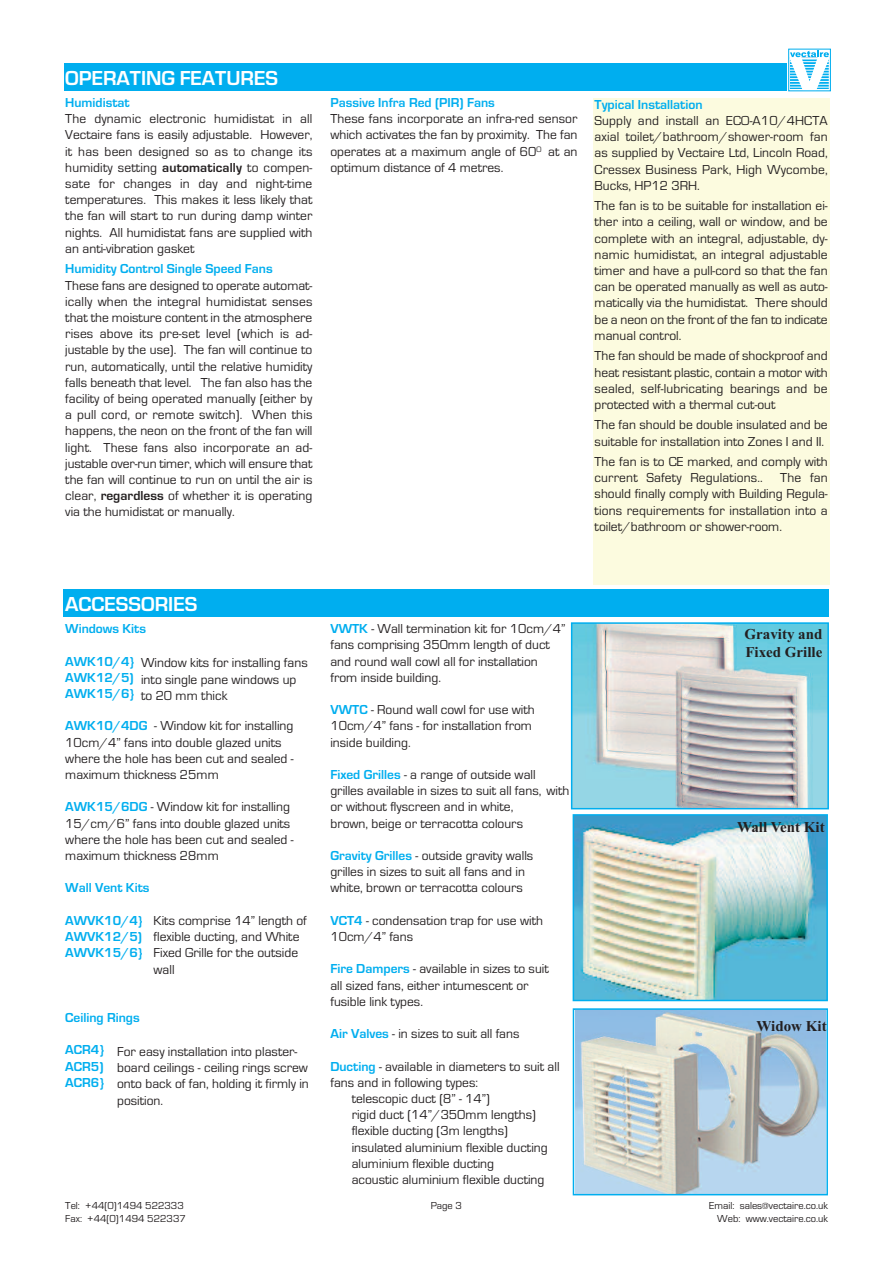
<style>
.page{position:relative;width:893px;height:1263px;background:#fff}
.page>*{position:absolute;margin:0;border:0;box-sizing:border-box;transform-origin:0 0}
.t1{font:700 21px "Eurostile";color:#fff}
.t2{font:700 15px/18px "Times New Roman";color:#231f20}
.t3{font:13.5px/16.2px "Eurostile";color:#231f20}
.t4{font:700 13.5px/16.2px "Eurostile";color:#00aeef;text-align:justify}
.t5{font:10.5px/12.6px "Eurostile";color:#231f20;text-align:right}
.s1{font-weight:700}
.s2{font-weight:700;color:#00aeef}
</style>
<div class="page">
<div style="left:788px;top:49px;width:43px;height:42px;border:1px solid #00aeef"></div>
<svg style="left:789px;top:51px;width:41px;height:40px"></svg>
<div style="left:64px;top:63px;width:723px;height:28px;background:#00aeef"></div>
<div style="left:593px;top:98px;width:236px;height:486px;background:#fcfbdf"></div>
<div style="left:64px;top:589px;width:765px;height:28px;background:#00aeef"></div>
<img style="left:574px;top:625px;width:252px;height:181px">
<div style="left:571px;top:622px;width:258px;height:187px;border:2px solid #00aeef"></div>
<img style="left:576px;top:817px;width:249px;height:181px">
<div style="left:573px;top:814px;width:255px;height:187px;border:2px solid #00aeef"></div>
<img style="left:576px;top:1011px;width:249px;height:181px">
<div style="left:573px;top:1008px;width:255px;height:187px;border:2px solid #00aeef"></div>
<h1 class="t1" style="left:65px;top:66px;width:214px">OPERATING FEATURES</h1>
<p class="t4" style="left:65px;top:94px;width:66px">Humidistat</p>
<p class="t3" style="left:65px;top:110px;width:249px;text-align:justify">The dynamic electronic humidistat in all Vectaire fans is easily adjustable. However, it has been designed so as to change its humidity setting <span class="s1">automatically</span> to compen&shy;sate for changes in day and night-time temperatures. This makes it less likely that the fan will start to run during damp winter nights. All humidistat fans are supplied with an anti-vibration gasket</p>
<p class="t4" style="left:65px;top:261px;width:209px">Humidity Control Single Speed Fans</p>
<p class="t3" style="left:65px;top:277px;width:249px;text-align:justify">These fans are designed to operate automat&shy;ically when the integral humidistat senses that the moisture content in the atmosphere rises above its pre-set level (which is ad&shy;justable by the use). The fan will continue to run, automatically, until the relative humidity falls beneath that level. The fan also has the facility of being operated manually (either by a pull cord, or remote switch). When this happens, the neon on the front of the fan will light. These fans also incorporate an ad&shy;justable over-run timer, which will ensure that the fan will continue to run on until the air is clear, <span class="s1">regardless</span> of whether it is operating via the humidistat or manually.</p>
<p class="t4" style="left:330px;top:94px;width:166px">Passive Infra Red (PIR) Fans</p>
<p class="t3" style="left:330px;top:110px;width:249px;text-align:justify">These fans incorporate an infra-red sensor which activates the fan by proximity. The fan operates at a maximum angle of 60<sup>O</sup> at an optimum distance of 4 metres.</p>
<p class="t4" style="left:595px;top:96px;width:109px">Typical Installation</p>
<p class="t3" style="left:595px;top:112px;width:235px;text-align:justify">Supply and install an ECO-A10/4HCTA axial toilet/bathroom/shower-room fan as supplied by Vectaire Ltd, Lincoln Road, Cressex Business Park, High Wycombe, Bucks, HP12 3RH.</p>
<p class="t3" style="left:595px;top:197px;width:235px;text-align:justify">The fan is to be suitable for installation ei&shy;ther into a ceiling, wall or window, and be complete with an integral, adjustable, dy&shy;namic humidistat, an integral adjustable timer and have a pull-cord so that the fan can be operated manually as well as auto&shy;matically via the humidistat. There should be a neon on the front of the fan to indicate manual control.</p>
<p class="t3" style="left:595px;top:347px;width:235px;text-align:justify">The fan should be made of shockproof and heat resistant plastic, contain a motor with sealed, self-lubricating bearings and be protected with a thermal cut-out</p>
<p class="t3" style="left:595px;top:417px;width:235px">The fan should be double insulated and be suitable for installation into Zones I and II.</p>
<p class="t3" style="left:595px;top:453px;width:235px">The fan is to CE marked, and comply with current Safety Regulations..</p>
<p class="t3" style="left:595px;top:469px;width:235px;text-align:justify;text-indent:186px">The fan should finally comply with Building Regula&shy;tions requirements for installation into a toilet/bathroom or shower-room.</p>
<h1 class="t1" style="left:65px;top:591px;width:133px">ACCESSORIES</h1>
<p class="t4" style="left:65px;top:620px;width:82px">Windows Kits</p>
<p class="t4" style="left:65px;top:653px;width:71px">AWK10/4} AWK12/5)<br>AWK15/6}</p>
<p class="t3" style="left:65px;top:717px;width:230px"><span class="s2">AWK10/4DG</span> - Window kit for installing 10cm/4” fans into double glazed units where the hole has been cut and sealed - maximum thickness 25mm</p>
<p class="t3" style="left:65px;top:798px;width:230px"><span class="s2">AWK15/6DG</span> - Window kit for installing 15/cm/6” fans into double glazed units where the hole has been cut and sealed - maximum thickness 28mm</p>
<p class="t4" style="left:65px;top:879px;width:86px">Wall Vent Kits</p>
<p class="t4" style="left:65px;top:912px;width:79px">AWVK10/4} AWVK12/5)<br>AWVK15/6}</p>
<p class="t3" style="left:141px;top:655px;width:168px">Window kits for installing fans into single pane windows up to 20 mm thick</p>
<p class="t3" style="left:154px;top:912px;width:155px">Kits comprise 14” length of flexible ducting, and White<br>Fixed Grille for the outside wall</p>
<p class="t4" style="left:65px;top:1009px;width:76px">Ceiling Rings</p>
<p class="t4" style="left:65px;top:1041px;width:41px">ACR4} ACR5)<br>ACR6}</p>
<p class="t3" style="left:117px;top:1043px;width:193px">For easy installation into plaster&shy;board ceilings - ceiling rings screw onto back of fan, holding it firmly in position.</p>
<p class="t3" style="left:330px;top:620px;width:237px"><span class="s2">VWTK</span> - Wall termination kit for 10cm/4” fans comprising 350mm length of duct and round wall cowl all for installation from inside building.</p>
<p class="t3" style="left:330px;top:701px;width:206px"><span class="s2">VWTC</span> - Round wall cowl for use with<br>10cm/4” fans - for installation from inside building.</p>
<p class="t3" style="left:330px;top:766px;width:240px"><span class="s2">Fixed Grilles</span> - a range of outside wall grilles available in sizes to suit all fans, with or without flyscreen and in white,<br>brown, beige or terracotta colours</p>
<p class="t3" style="left:330px;top:847px;width:204px"><span class="s2">Gravity Grilles</span> - outside gravity walls grilles in sizes to suit all fans and in white, brown or terracotta colours</p>
<p class="t3" style="left:330px;top:912px;width:214px"><span class="s2">VCT4</span> - condensation trap for use with<br>10cm/4” fans</p>
<p class="t3" style="left:330px;top:960px;width:220px"><span class="s2">Fire Dampers</span> - available in sizes to suit all sized fans, either intumescent or fusible link types.</p>
<p class="t3" style="left:330px;top:1025px;width:191px"><span class="s2">Air Valves</span> - in sizes to suit all fans</p>
<p class="t3" style="left:330px;top:1058px;width:231px"><span class="s2">Ducting</span> - available in diameters to suit all</p>
<p class="t3" style="left:330px;top:1074px;width:149px">fans and in following types:</p>
<p class="t3" style="left:352px;top:1090px;width:140px">telescopic duct (8” - 14”)</p>
<p class="t3" style="left:352px;top:1106px;width:186px">rigid duct (14”/350mm lengths)</p>
<p class="t3" style="left:352px;top:1122px;width:158px">flexible ducting (3m lengths)</p>
<p class="t3" style="left:352px;top:1139px;width:198px">insulated aluminium flexible ducting</p>
<p class="t3" style="left:352px;top:1155px;width:144px">aluminium flexible ducting</p>
<p class="t3" style="left:352px;top:1171px;width:194px">acoustic aluminium flexible ducting</p>
<p class="t5" style="left:65px;top:1199px;width:120px">Tel: +44(0)1494 522333</p>
<p class="t5" style="left:431px;top:1199px;width:33px">Page 3</p>
<p class="t5" style="left:65px;top:1211px;width:122px">Fax: +44(0)1494 522337</p>
<p class="t2" style="left:744px;top:625px;width:79px">Gravity and<br>Fixed Grille</p>
<p class="t2" style="left:737px;top:817px;width:89px">Wall Vent Kit</p>
<p class="t2" style="left:756px;top:1017px;width:72px">Widow Kit</p>
<p class="t5" style="left:709px;top:1199px;width:120px">Email: sales@vectaire.co.uk<br>Web: www.vectaire.co.uk</p>
</div>
